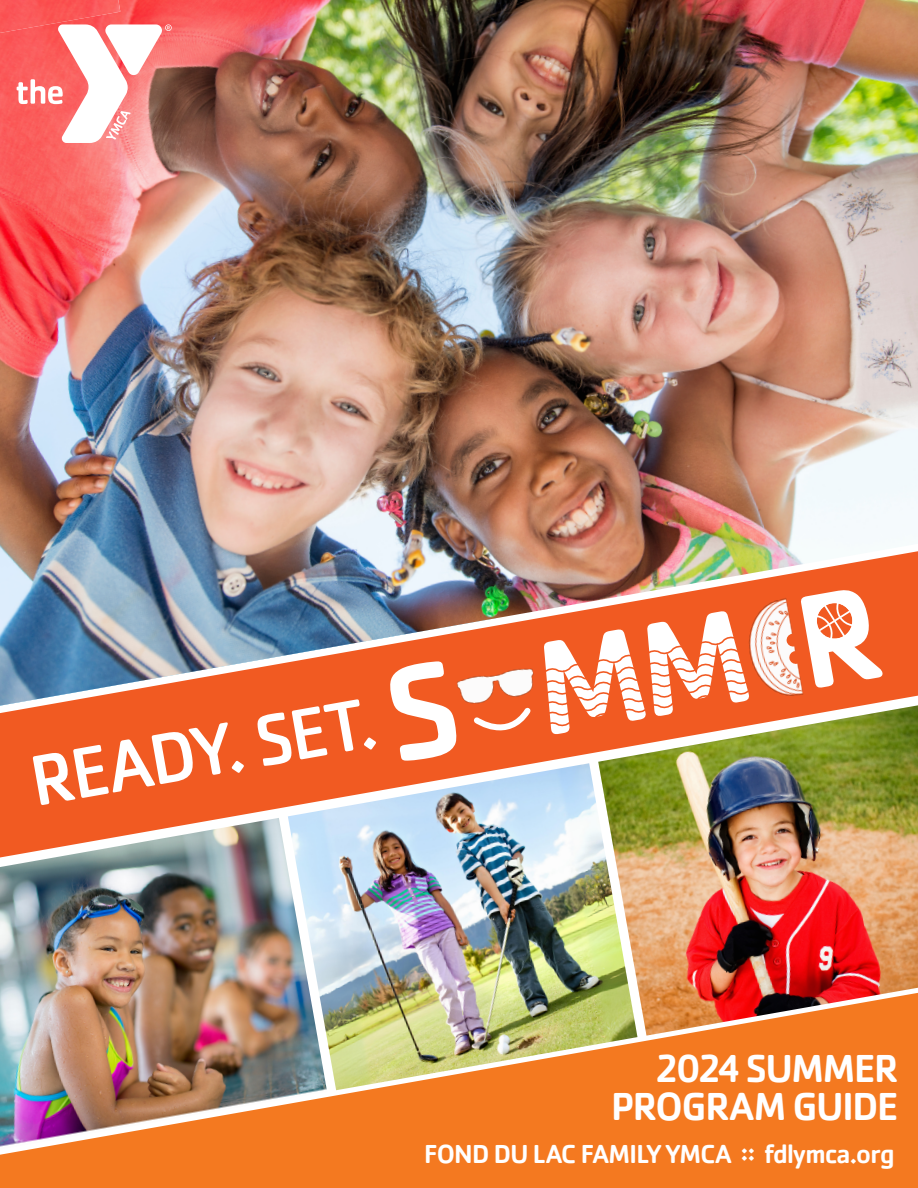
<style>
.page{position:relative;width:918px;height:1188px;background:#fff}
.page>*{position:absolute;margin:0;border:0;box-sizing:border-box;transform-origin:0 0}
.t1{font:74.1px "Cachet Pro";color:#fff}
.t2{font:500 40.5px/37.5px "Cachet Pro";letter-spacing:-.03em;color:#fff;text-align:right}
.t3{font:500 27px "Cachet Pro";letter-spacing:-.025em;color:#fff}
.s1{font-weight:500;font-size:138.45px}
</style>
<div class="page">
<img style="left:0;top:0;width:918px;height:551px">
<img style="left:0;top:857px;width:288px;height:136px">
<img style="left:288px;top:857px;width:310px;height:136px">
<img style="left:598px;top:857px;width:320px;height:136px">
<svg style="left:0;top:0;width:172px;height:143px"></svg>
<img style="left:0;top:993px;width:918px;height:195px">
<img style="left:0;top:551px;width:918px;height:306px">
<img style="left:451px;top:658px;width:91px;height:60px">
<img style="left:735px;top:587px;width:69px;height:121px">
<svg style="left:471px;top:703px;width:65px;height:38px;background:#f37343"></svg>
<div style="left:542px;top:634px;width:209px;height:95px;background:#f15a22"></div>
<svg style="left:786px;top:633px;width:17px;height:31px"></svg>
<svg style="left:817px;top:603px;width:35px;height:36px"></svg>
<h1 class="t1" style="left:24px;top:740px;width:864px;rotate:-10deg">READY. SET. <span class="s1">S MM R</span></h1>
<h2 class="t2" style="left:611px;top:1051px;width:289px">2024 SUMMER<br>PROGRAM GUIDE</h2>
<p class="t3" style="left:424px;top:1138px;width:472px">FOND DU LAC FAMILY YMCA :: fdlymca.org</p>
</div>
